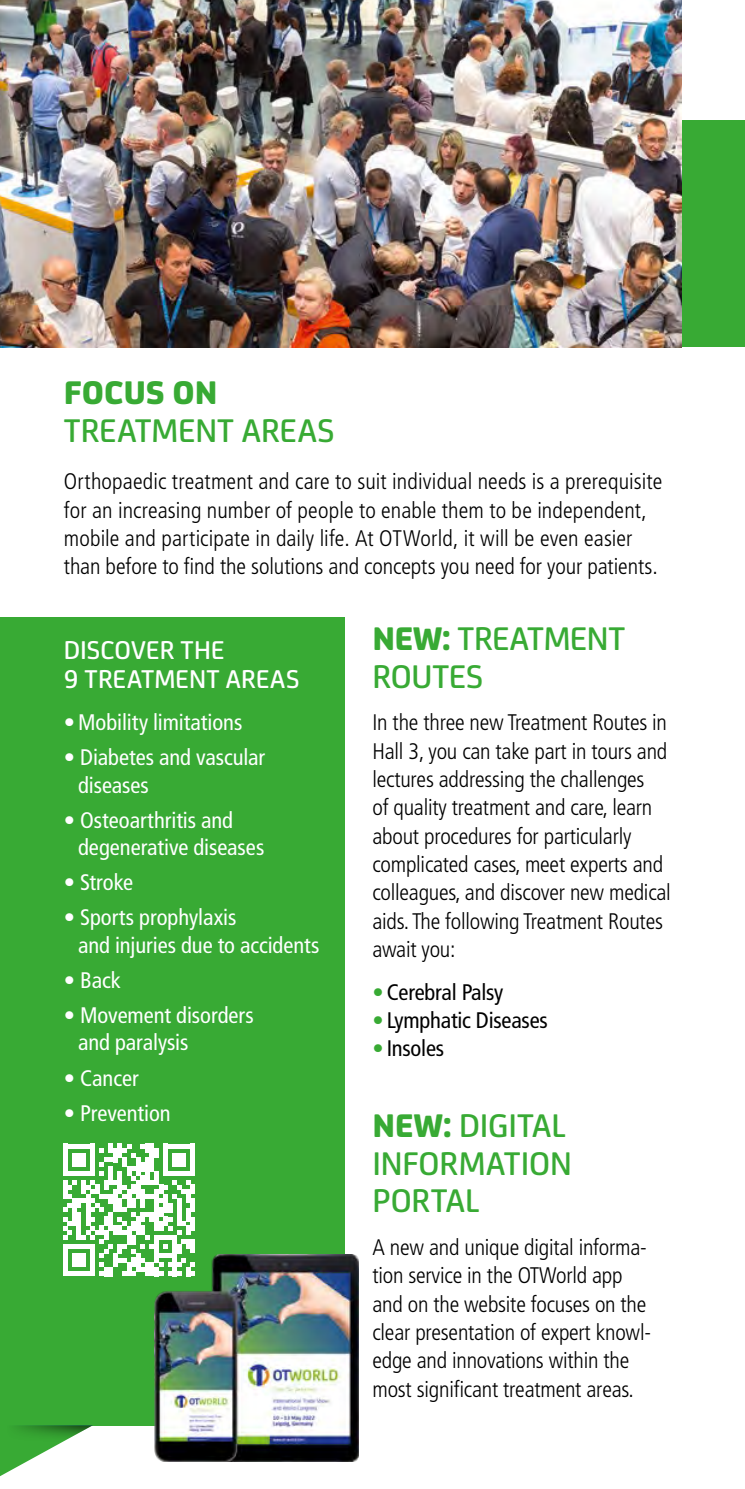
<style>
.page{position:relative;width:745px;height:1489px;background:#fff}
.page>*{position:absolute;margin:0;border:0;box-sizing:border-box;transform-origin:0 0}
.t1{font:500 35px/37.5px "FS Joey";color:#38aa34}
.t2{font:800 35px "FS Joey";color:#38aa34}
.t3{font:500 27.5px/28.2px "FS Joey";letter-spacing:.005em;color:#fff}
.t4{font:300 condensed 22.5px/28.2px "Frutiger";letter-spacing:-.01em;color:#000}
.t5{font:condensed 22.5px/27.5px "Frutiger";color:#fff}
.t6{font:condensed 22.5px "Frutiger";letter-spacing:-.01em;color:#000}
.s1{font-weight:700}
.s2{font-weight:800}
.s3{font-weight:300;color:#38aa34}
.s4{color:#38aa34}
</style>
<div class="page">
<div style="left:680px;top:120px;width:64px;height:227px;background:#38aa34"></div>
<img style="left:0;top:0;width:680px;height:347px">
<div style="left:0;top:617px;width:344px;height:807px;background:#38aa34"></div>
<img style="left:195px;top:1254px;width:163px;height:207px">
<svg style="left:0;top:1143px;width:195px;height:333px"></svg>
<h1 class="t2" style="left:64px;top:365px;width:155px">FOCUS ON</h1>
<h1 class="t1" style="left:64px;top:409px;width:272px">TREATMENT AREAS</h1>
<p class="t4" style="left:64px;top:467px;width:599px">Orthopaedic treatment and care to suit individual needs is a prerequisite for an increasing number of people to enable them to be independent, mobile and participate in daily life. At OTWorld, it will be even easier than before to find the solutions and concepts you need for your patients.</p>
<p class="t3" style="left:64px;top:634px;width:237px">DISCOVER THE<br>9 TREATMENT AREAS</p>
<p class="t5" style="left:64px;top:708px;width:180px"><span class="s1">•</span>Mobility limitations</p>
<p class="t5" style="left:78px;top:744px;width:188px;text-indent:-14px">• Diabetes and vascular diseases</p>
<p class="t5" style="left:78px;top:806px;width:188px;text-indent:-14px">• Osteoarthritis and degenerative diseases</p>
<p class="t5" style="left:64px;top:869px;width:71px">• Stroke</p>
<p class="t5" style="left:78px;top:904px;width:243px;text-indent:-14px">• Sports prophylaxis<br>and injuries due to accidents</p>
<p class="t5" style="left:64px;top:966px;width:58px">• Back</p>
<p class="t5" style="left:78px;top:1001px;width:177px;text-indent:-14px">• Movement disorders and paralysis</p>
<p class="t5" style="left:64px;top:1064px;width:76px">• Cancer</p>
<p class="t5" style="left:64px;top:1099px;width:108px">• Prevention</p>
<h1 class="t1" style="left:372px;top:617px;width:254px"><span class="s2">NEW:</span> TREATMENT<br>ROUTES</h1>
<p class="t4" style="left:372px;top:708px;width:299px">In the three new Treatment Routes in Hall 3, you can take part in tours and lectures addressing the challenges<br>of quality treatment and care, learn about procedures for particularly complicated cases, meet experts and colleagues, and discover new medical aids. The following Treatment Routes await you:</p>
<p class="t6" style="left:372px;top:978px;width:132px"><span class="s3">•</span>Cerebral Palsy</p>
<p class="t6" style="left:372px;top:1007px;width:177px"><span class="s4">•</span> Lymphatic Diseases</p>
<p class="t6" style="left:372px;top:1035px;width:73px"><span class="s4">•</span> Insoles</p>
<h1 class="t1" style="left:372px;top:1104px;width:201px"><span class="s2">NEW:</span> DIGITAL<br>INFORMATION<br>PORTAL</h1>
<p class="t4" style="left:372px;top:1233px;width:280px">A new and unique digital informa&shy;tion service in the OTWorld app and on the website focuses on the clear presentation of expert knowl&shy;edge and innovations within the most significant treatment areas.</p>
</div>
